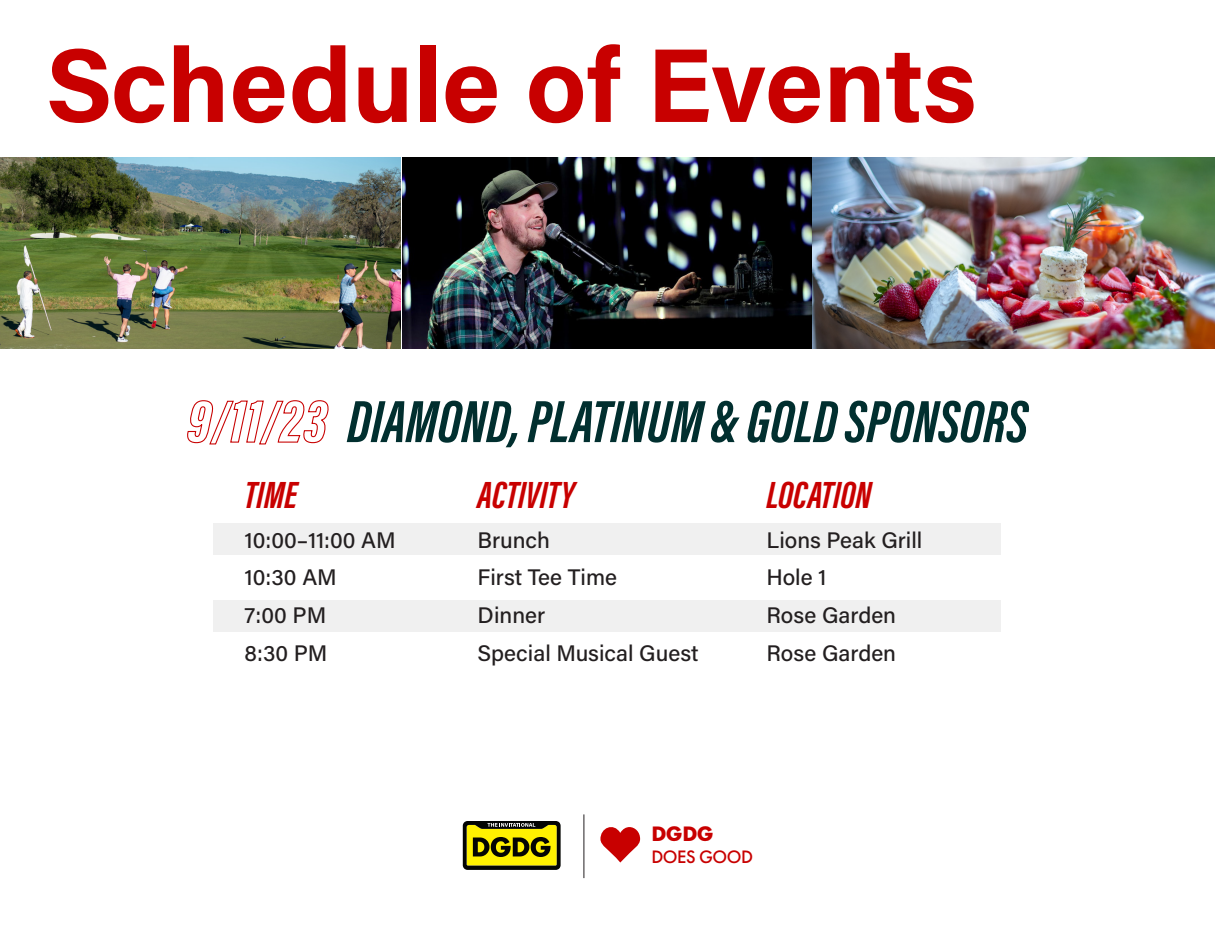
<style>
.page{position:relative;width:1215px;height:945px;background:#fff}
.page>*{position:absolute;margin:0;border:0;box-sizing:border-box;transform-origin:0 0}
.t1{font:700 105px "Acumin Pro";color:#c80000}
.t2{font:italic 700 61.2px "Acumin Pro Extra Cond";color:#012f2f}
.t3{font:italic 700 39px "Acumin Pro Extra Cond";color:#c80000}
.t4{font:500 22.5px "Acumin Pro";color:#231f20}
.t5{font:700 21.75px "Futura PT";color:#c80000}
.t6{font:500 18.75px "Futura PT";letter-spacing:-.025em;color:#c80000}
.s1{font-weight:900;color:#c80000}
</style>
<div class="page">
<div style="left:214px;top:524px;width:787px;height:31px;background:#f0f0f0"></div>
<div style="left:214px;top:600px;width:787px;height:31px;background:#f0f0f0"></div>
<svg style="left:463px;top:821px;width:98px;height:49px"></svg>
<svg style="left:600px;top:827px;width:40px;height:36px"></svg>
<hr style="left:584px;top:814px;width:1px;height:64px;background:#231f20">
<img style="left:0;top:157px;width:811px;height:192px">
<img style="left:813px;top:157px;width:402px;height:192px">
<p class="t1" style="left:46px;top:11px;width:932px">Schedule of Events</p>
<p class="t2" style="left:187px;top:384px;width:842px"><span class="s1">9/11/23</span> DIAMOND, PLATINUM &amp; GOLD SPONSORS</p>
<p class="t3" style="left:244px;top:471px;width:54px">TIME</p>
<p class="t4" style="left:244px;top:524px;width:153px">10:00–11:00 AM</p>
<p class="t4" style="left:244px;top:562px;width:94px">10:30 AM</p>
<p class="t4" style="left:244px;top:599px;width:83px">7:00 PM</p>
<p class="t4" style="left:244px;top:637px;width:85px">8:30 PM</p>
<p class="t3" style="left:478px;top:471px;width:98px">ACTIVITY</p>
<p class="t3" style="left:766px;top:471px;width:107px">LOCATION</p>
<p class="t4" style="left:478px;top:524px;width:74px">Brunch</p>
<p class="t4" style="left:478px;top:562px;width:141px">First Tee Time</p>
<p class="t4" style="left:478px;top:599px;width:69px">Dinner</p>
<p class="t4" style="left:478px;top:637px;width:222px">Special Musical Guest</p>
<p class="t4" style="left:766px;top:524px;width:157px">Lions Peak Grill</p>
<p class="t4" style="left:766px;top:562px;width:62px">Hole 1</p>
<p class="t4" style="left:766px;top:599px;width:131px">Rose Garden</p>
<p class="t4" style="left:766px;top:637px;width:131px">Rose Garden</p>
<p class="t5" style="left:651px;top:820px;width:64px">DGDG</p>
<p class="t6" style="left:651px;top:845px;width:103px">DOES GOOD</p>
</div>
